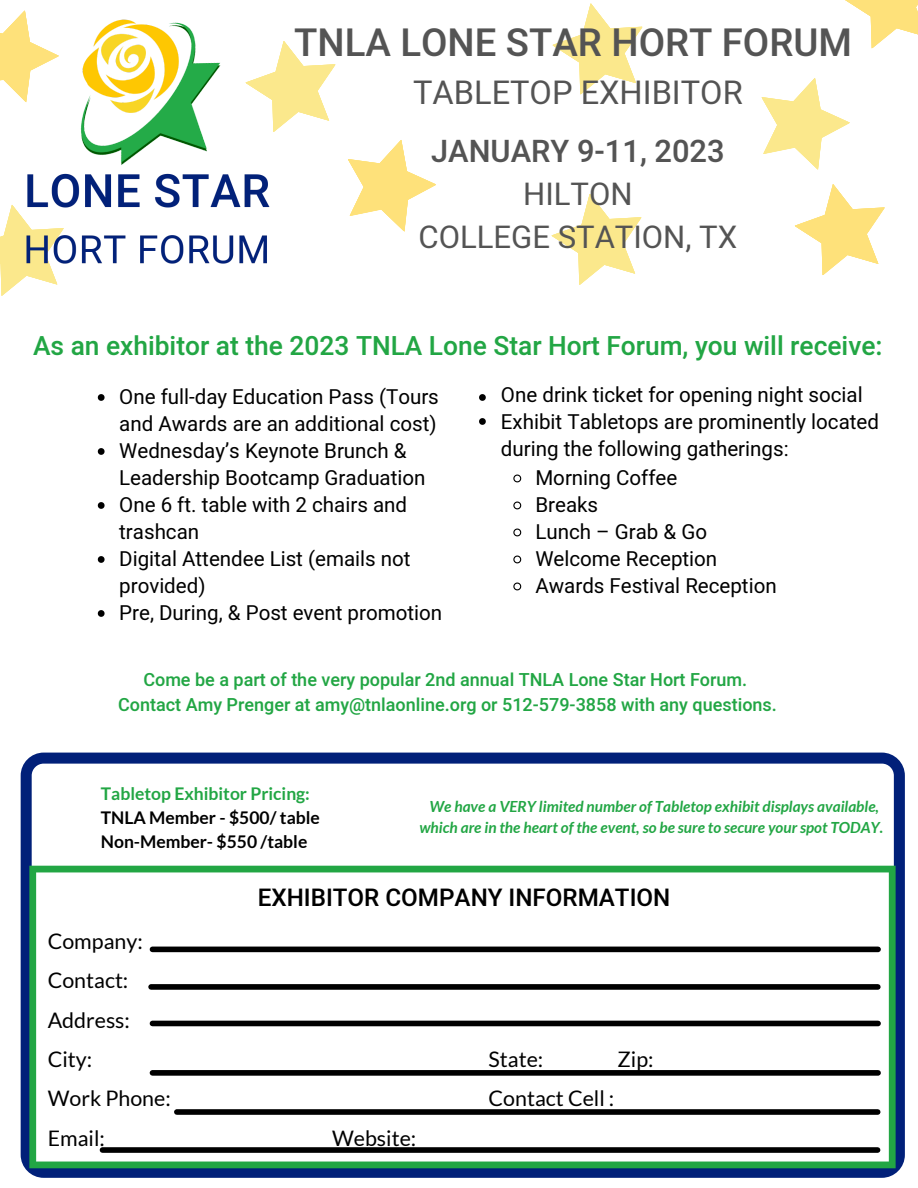
<style>
.page{position:relative;width:918px;height:1188px;background:#fff}
.page>*{position:absolute;margin:0;border:0;box-sizing:border-box;transform-origin:0 0}
.t1{font:500 38.25px "Heebo";color:#545454}
.t2{font:32.55px "Heebo";color:#545454}
.t3{font:31.05px/43.3px "Heebo";color:#545454;text-align:center}
.t4{font:500 30.75px "Heebo";color:#545454}
.t5{font:500 26.25px "Heebo";color:#22a644}
.t6{font:500 24.15px "Heebo";color:#000}
.t7{font:21.45px/39.3px "Lato";color:#000}
.t8{font:20.55px/27px "Heebo";color:#000}
.t9{font:500 18px/24.8px "Heebo";color:#22a644;text-align:center}
.t10{font:700 17.55px/23.7px "Lato";color:#000}
.t11{font:700 17.55px "Lato";color:#22a644}
.t12{font:italic 700 15.3px/21.3px "Lato";color:#22a644;text-align:center}
</style>
<div class="page">
<svg style="left:21px;top:753px;width:884px;height:425px"></svg>
<svg style="left:29px;top:866px;width:867px;height:302px"></svg>
<div style="left:152px;top:947px;width:726px;height:5px;background:#000"></div>
<div style="left:151px;top:984px;width:727px;height:6px;background:#000"></div>
<div style="left:152px;top:1021px;width:726px;height:5px;background:#000"></div>
<div style="left:152px;top:1070px;width:726px;height:6px;background:#000"></div>
<div style="left:177px;top:1109px;width:701px;height:6px;background:#000"></div>
<div style="left:102px;top:1147px;width:776px;height:6px;background:#000"></div>
<img style="left:0;top:19px;width:267px;height:277px">
<svg style="left:98px;top:394px;width:7px;height:7px"></svg>
<svg style="left:98px;top:448px;width:7px;height:7px"></svg>
<svg style="left:98px;top:502px;width:7px;height:7px"></svg>
<svg style="left:98px;top:556px;width:7px;height:7px"></svg>
<svg style="left:98px;top:610px;width:7px;height:7px"></svg>
<svg style="left:552px;top:3px;width:91px;height:92px"></svg>
<svg style="left:551px;top:194px;width:91px;height:91px"></svg>
<svg style="left:479px;top:394px;width:7px;height:7px"></svg>
<svg style="left:479px;top:418px;width:7px;height:7px"></svg>
<svg style="left:513px;top:474px;width:9px;height:9px"></svg>
<svg style="left:513px;top:501px;width:9px;height:9px"></svg>
<svg style="left:513px;top:528px;width:9px;height:9px"></svg>
<svg style="left:513px;top:555px;width:9px;height:9px"></svg>
<svg style="left:513px;top:582px;width:9px;height:9px"></svg>
<svg style="left:0;top:10px;width:69px;height:98px"></svg>
<svg style="left:761px;top:78px;width:124px;height:197px"></svg>
<svg style="left:239px;top:32px;width:197px;height:205px"></svg>
<svg style="left:845px;top:0;width:73px;height:49px"></svg>
<h1 class="t1" style="left:294px;top:16px;width:559px">TNLA LONE STAR HORT FORUM</h1>
<h2 class="t2" style="left:413px;top:70px;width:331px">TABLETOP EXHIBITOR</h2>
<h3 class="t4" style="left:431px;top:129px;width:295px">JANUARY 9-11, 2023</h3>
<h3 class="t3" style="left:419px;top:174px;width:320px">HILTON<br>COLLEGE STATION, TX</h3>
<p class="t5" style="left:33px;top:328px;width:851px">As an exhibitor at the 2023 TNLA Lone Star Hort Forum, you will receive:</p>
<p class="t8" style="left:119px;top:384px;width:324px">One full-day Education Pass (Tours and Awards are an additional cost)<br>Wednesday’s Keynote Brunch &amp;<br>Leadership Bootcamp Graduation<br>One 6 ft. table with 2 chairs and trashcan<br>Digital Attendee List (emails not provided)<br>Pre, During, &amp; Post event promotion</p>
<p class="t8" style="left:501px;top:382px;width:380px">One drink ticket for opening night social<br>Exhibit Tabletops are prominently located during the following gatherings:</p>
<p class="t8" style="left:535px;top:465px;width:243px">Morning Coffee<br>Breaks<br>Lunch – Grab &amp; Go<br>Welcome Reception<br>Awards Festival Reception</p>
<p class="t9" style="left:118px;top:668px;width:660px">Come be a part of the very popular 2nd annual TNLA Lone Star Hort Forum.<br>Contact Amy Prenger at amy@tnlaonline.org or 512-579-3858 with any questions.</p>
<p class="t11" style="left:101px;top:783px;width:211px">Tabletop Exhibitor Pricing:</p>
<p class="t10" style="left:101px;top:805px;width:221px">TNLA Member - $500/ table<br>Non-Member- $550 /table</p>
<p class="t12" style="left:419px;top:796px;width:465px">We have a VERY limited number of Tabletop exhibit displays available, which are in the heart of the event, so be sure to secure your spot TODAY.</p>
<p class="t7" style="left:48px;top:921px;width:97px">Company:<br>Contact:<br>Address:<br>City:</p>
<p class="t6" style="left:258px;top:881px;width:414px">EXHIBITOR COMPANY INFORMATION</p>
<p class="t7" style="left:489px;top:1039px;width:56px">State:</p>
<p class="t7" style="left:618px;top:1039px;width:38px">Zip:</p>
<p class="t7" style="left:48px;top:1079px;width:125px">Work Phone:</p>
<p class="t7" style="left:489px;top:1079px;width:127px">Contact Cell :</p>
<p class="t7" style="left:48px;top:1118px;width:59px">Email:</p>
<p class="t7" style="left:332px;top:1118px;width:86px">Website:</p>
</div>
